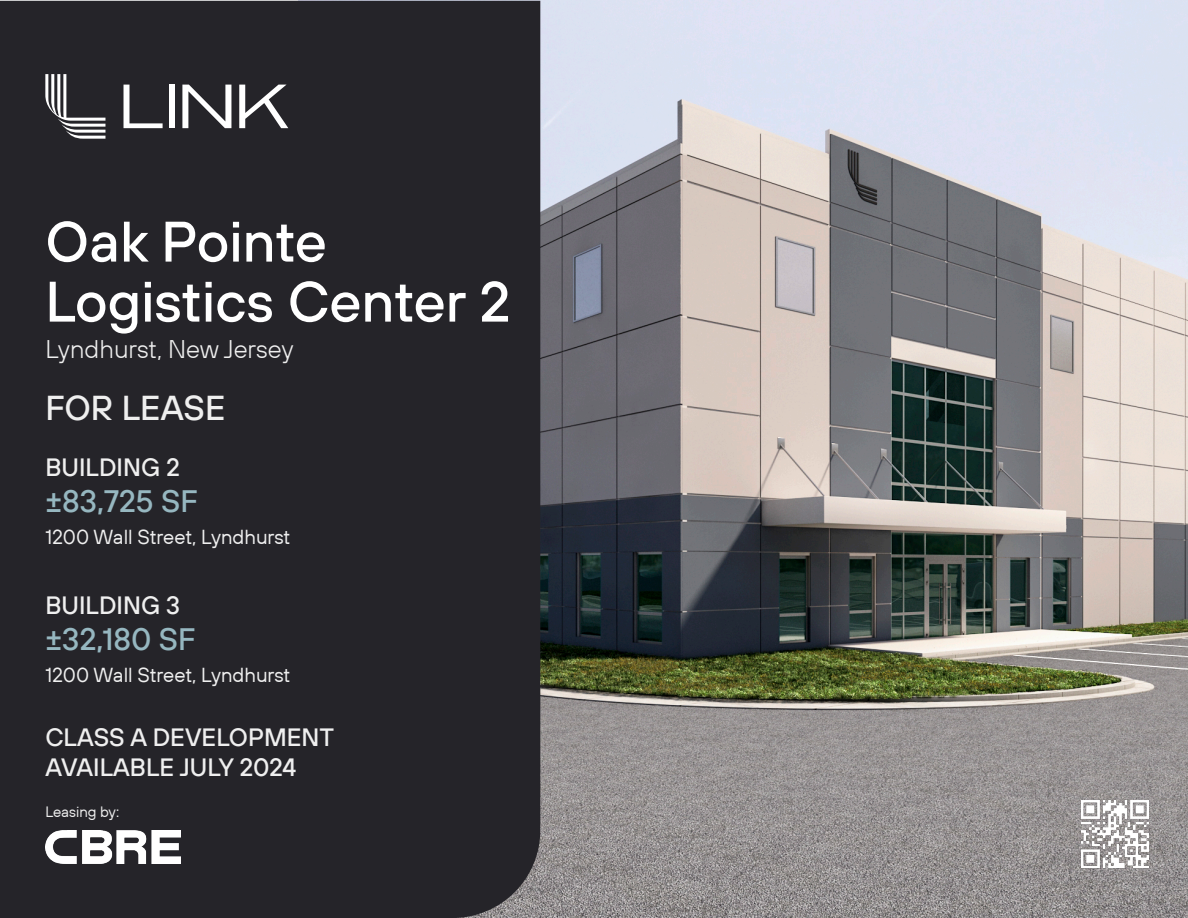
<style>
.page{position:relative;width:1188px;height:918px;background:#fff}
.page>*{position:absolute;margin:0;border:0;box-sizing:border-box;transform-origin:0 0}
.t1{font:500 57px/60px "TT Hoves";color:#fff}
.t2{font:500 34.5px "TT Hoves";color:#efefef}
.t3{font:500 30.9px "TT Hoves";color:#96b7c0}
.t4{font:300 25.5px "TT Hoves";color:#efefef}
.t5{font:500 25.05px "TT Hoves";color:#efefef}
.t6{font:20.25px "TT Hoves";color:#efefef}
.t7{font:15px "TT Hoves";color:#efefef}
</style>
<div class="page">
<img style="left:298px;top:0;width:890px;height:918px">
<div style="left:0;top:1px;width:540px;height:917px;background:#252429"></div>
<svg style="left:124px;top:85px;width:39px;height:43px"></svg>
<div style="left:169px;top:85px;width:6px;height:43px;background:#fff"></div>
<svg style="left:182px;top:85px;width:49px;height:43px"></svg>
<svg style="left:239px;top:85px;width:49px;height:43px"></svg>
<svg style="left:45px;top:74px;width:60px;height:65px"></svg>
<img style="left:45px;top:830px;width:136px;height:34px">
<img style="left:1078px;top:797px;width:74px;height:73px">
<p class="t1" style="left:45px;top:210px;width:466px">Oak Pointe<br>Logistics Center 2</p>
<p class="t4" style="left:45px;top:333px;width:250px">Lyndhurst, New Jersey</p>
<p class="t2" style="left:45px;top:386px;width:182px">FOR LEASE</p>
<p class="t5" style="left:45px;top:451px;width:136px">BUILDING 2</p>
<p class="t3" style="left:45px;top:481px;width:154px">±83,725 SF</p>
<p class="t6" style="left:45px;top:524px;width:247px">1200 Wall Street, Lyndhurst</p>
<p class="t5" style="left:45px;top:589px;width:136px">BUILDING 3</p>
<p class="t3" style="left:45px;top:619px;width:152px">±32,180 SF</p>
<p class="t6" style="left:45px;top:662px;width:247px">1200 Wall Street, Lyndhurst</p>
<p class="t5" style="left:45px;top:721px;width:290px">CLASS A DEVELOPMENT</p>
<p class="t5" style="left:45px;top:751px;width:252px">AVAILABLE JULY 2024</p>
<p class="t7" style="left:45px;top:802px;width:75px">Leasing by:</p>
</div>
